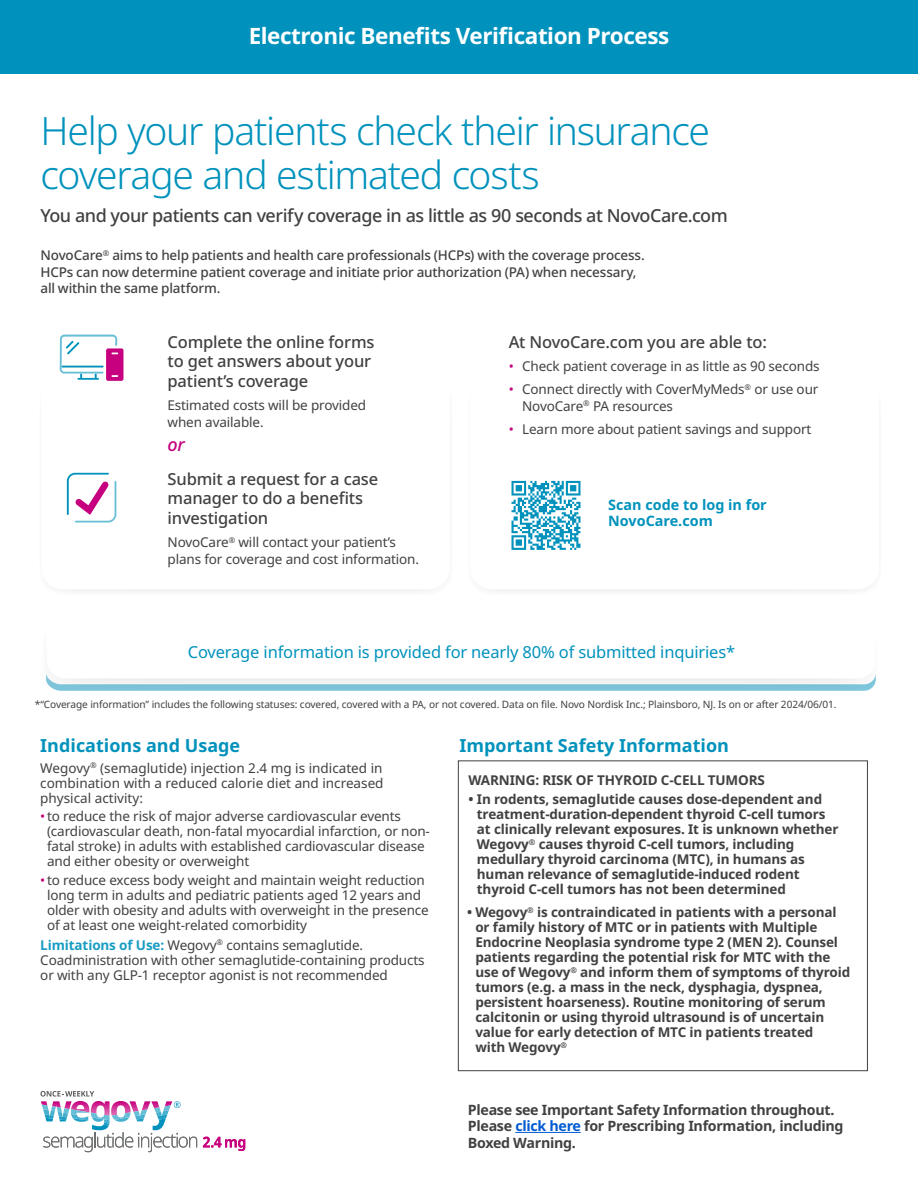
<style>
.page{position:relative;width:918px;height:1188px;background:#fff}
.page>*{position:absolute;margin:0;border:0;box-sizing:border-box;transform-origin:0 0}
.t1{font:300 39px/43.5px "Apis";letter-spacing:-.03em;color:#0092bc}
.t2{font:700 22.5px "Apis";letter-spacing:-.02em;color:#fff}
.t3{font:500 18px "Apis";letter-spacing:-.025em;color:#414042}
.t4{font:700 18px "Apis";color:#0092bc}
.t5{font:italic 500 18px "Apis";color:#c6007e}
.t6{font:500 16.5px/19.5px "Apis";letter-spacing:-.01em;color:#414042}
.t7{font:16.5px "Apis";letter-spacing:-.01em;color:#0092bc}
.t8{font:700 14.4px/16.8px "Apis";color:#0092bc}
.t9{font:700 14.25px/16.5px "Apis";letter-spacing:-.02em;color:#414042}
.t10{font:13.5px/15px "Apis";letter-spacing:-.01em;color:#414042}
.t11{font:700 13.5px/15px "Apis";letter-spacing:-.01em;color:#414042}
.t12{font:500 13.5px/16.5px "Apis";letter-spacing:-.015em;color:#414042}
.t13{font:10.2px "Apis";letter-spacing:-.01em;color:#414042}
.s1{color:#c6007e}
.s2{font-weight:700;color:#1a9dc3}
.s3{color:#005ad2}
</style>
<div class="page">
<svg style="left:46px;top:674px;width:830px;height:17px"></svg>
<div style="left:47px;top:589px;width:829px;height:89px;background:#fff;border-radius:18px"></div>
<svg style="left:203px;top:1137px;width:42px;height:14px"></svg>
<svg style="left:40px;top:1091px;width:157px;height:61px"></svg>
<div style="left:0;top:0;width:918px;height:73px;background:#0092bc"></div>
<div style="left:39px;top:381px;width:414px;height:214px;background:#f6f6f6;border-radius:22px"></div>
<div style="left:41px;top:317px;width:409px;height:272px;background:#fff;border-radius:22px"></div>
<div style="left:468px;top:381px;width:414px;height:214px;background:#f6f6f6;border-radius:22px"></div>
<div style="left:470px;top:317px;width:409px;height:272px;background:#fff;border-radius:22px"></div>
<svg style="left:60px;top:335px;width:64px;height:46px"></svg>
<svg style="left:67px;top:473px;width:49px;height:50px"></svg>
<div style="left:458px;top:761px;width:410px;height:310px;border:1px solid #414042"></div>
<svg style="left:511px;top:481px;width:70px;height:69px"></svg>
<hr style="left:515px;top:1132px;width:66px;height:1px;background:#005ad2">
<h2 class="t2" style="left:249px;top:20px;width:422px">Electronic Benefits Verification Process</h2>
<h1 class="t1" style="left:40px;top:110px;width:671px">Help your patients check their insurance coverage and estimated costs</h1>
<h3 class="t3" style="left:40px;top:203px;width:689px">You and your patients can verify coverage in as little as 90 seconds at NovoCare.com</h3>
<p class="t12" style="left:40px;top:248px;width:606px">NovoCare<sup>®</sup> aims to help patients and health care professionals (HCPs) with the coverage process.<br>HCPs can now determine patient coverage and initiate prior authorization (PA) when necessary, all within the same platform.</p>
<p class="t6" style="left:168px;top:333px;width:208px">Complete the online forms to get answers about your patient’s coverage</p>
<p class="t10" style="left:168px;top:397px;width:200px;line-height:16.5px">Estimated costs will be provided when available.</p>
<p class="t6" style="left:509px;top:333px;width:260px">At NovoCare.com you are able to:</p>
<p class="t10" style="left:509px;top:359px;width:312px"><span class="s1">•</span> Check patient coverage in as little as 90 seconds</p>
<p class="t10" style="left:522px;top:382px;width:298px;line-height:16.5px;text-indent:-14px"><span class="s1">•</span> Connect directly with CoverMyMeds<sup>®</sup> or use our<br>NovoCare<sup>®</sup> PA resources</p>
<p class="t10" style="left:509px;top:422px;width:304px"><span class="s1">•</span> Learn more about patient savings and support</p>
<h3 class="t5" style="left:168px;top:432px;width:19px">or</h3>
<p class="t6" style="left:168px;top:469px;width:212px">Submit a request for a case manager to do a benefits investigation</p>
<p class="t10" style="left:168px;top:534px;width:253px;line-height:16.5px">NovoCare<sup>®</sup> will contact your patient’s plans for coverage and cost information.</p>
<p class="t8" style="left:608px;top:496px;width:160px">Scan code to log in for<br>NovoCare.com</p>
<p class="t7" style="left:188px;top:640px;width:549px">Coverage information is provided for nearly 80% of submitted inquiries*</p>
<p class="t13" style="left:35px;top:697px;width:803px">*“Coverage information” includes the following statuses: covered, covered with a PA, or not covered. Data on file. Novo Nordisk Inc.; Plainsboro, NJ. Is on or after 2024/06/01.</p>
<h3 class="t4" style="left:40px;top:732px;width:201px">Indications and Usage</h3>
<p class="t10" style="left:40px;top:760px;width:345px;text-align:justify">Wegovy<sup>®</sup> (semaglutide) injection 2.4 mg is indicated in combination with a reduced calorie diet and increased physical activity:</p>
<p class="t10" style="left:47px;top:808px;width:384px;text-indent:-7px"><span class="s1">•</span>to reduce the risk of major adverse cardiovascular events (cardiovascular death, non-fatal myocardial infarction, or non&shy;fatal stroke) in adults with established cardiovascular disease and either obesity or overweight</p>
<p class="t10" style="left:47px;top:873px;width:383px;text-indent:-7px"><span class="s1">•</span>to reduce excess body weight and maintain weight reduction long term in adults and pediatric patients aged 12 years and older with obesity and adults with overweight in the presence of at least one weight-related comorbidity</p>
<p class="t10" style="left:40px;top:937px;width:386px"><span class="s2">Limitations of Use:</span> Wegovy<sup>®</sup> contains semaglutide.<br>Coadministration with other semaglutide-containing products or with any GLP-1 receptor agonist is not recommended</p>
<h3 class="t4" style="left:460px;top:732px;width:271px">Important Safety Information</h3>
<p class="t11" style="left:469px;top:772px;width:298px">WARNING: RISK OF THYROID C-CELL TUMORS</p>
<p class="t11" style="left:477px;top:792px;width:363px;text-indent:-8px">• In rodents, semaglutide causes dose-dependent and treatment-duration-dependent thyroid C-cell tumors at clinically relevant exposures. It is unknown whether Wegovy<sup>®</sup> causes thyroid C-cell tumors, including medullary thyroid carcinoma (MTC), in humans as human relevance of semaglutide-induced rodent thyroid C-cell tumors has not been determined</p>
<p class="t11" style="left:475px;top:905px;width:376px;text-indent:-8px">• Wegovy<sup>®</sup> is contraindicated in patients with a personal or family history of MTC or in patients with Multiple Endocrine Neoplasia syndrome type 2 (MEN 2). Counsel patients regarding the potential risk for MTC with the use of Wegovy<sup>®</sup> and inform them of symptoms of thyroid tumors (e.g. a mass in the neck, dysphagia, dyspnea, persistent hoarseness). Routine monitoring of serum calcitonin or using thyroid ultrasound is of uncertain value for early detection of MTC in patients treated<br>with Wegovy<sup>®</sup></p>
<p class="t9" style="left:468px;top:1101px;width:377px">Please see Important Safety Information throughout.<br>Please <span class="s3">click here</span> for Prescribing Information, including<br>Boxed Warning.</p>
</div>
